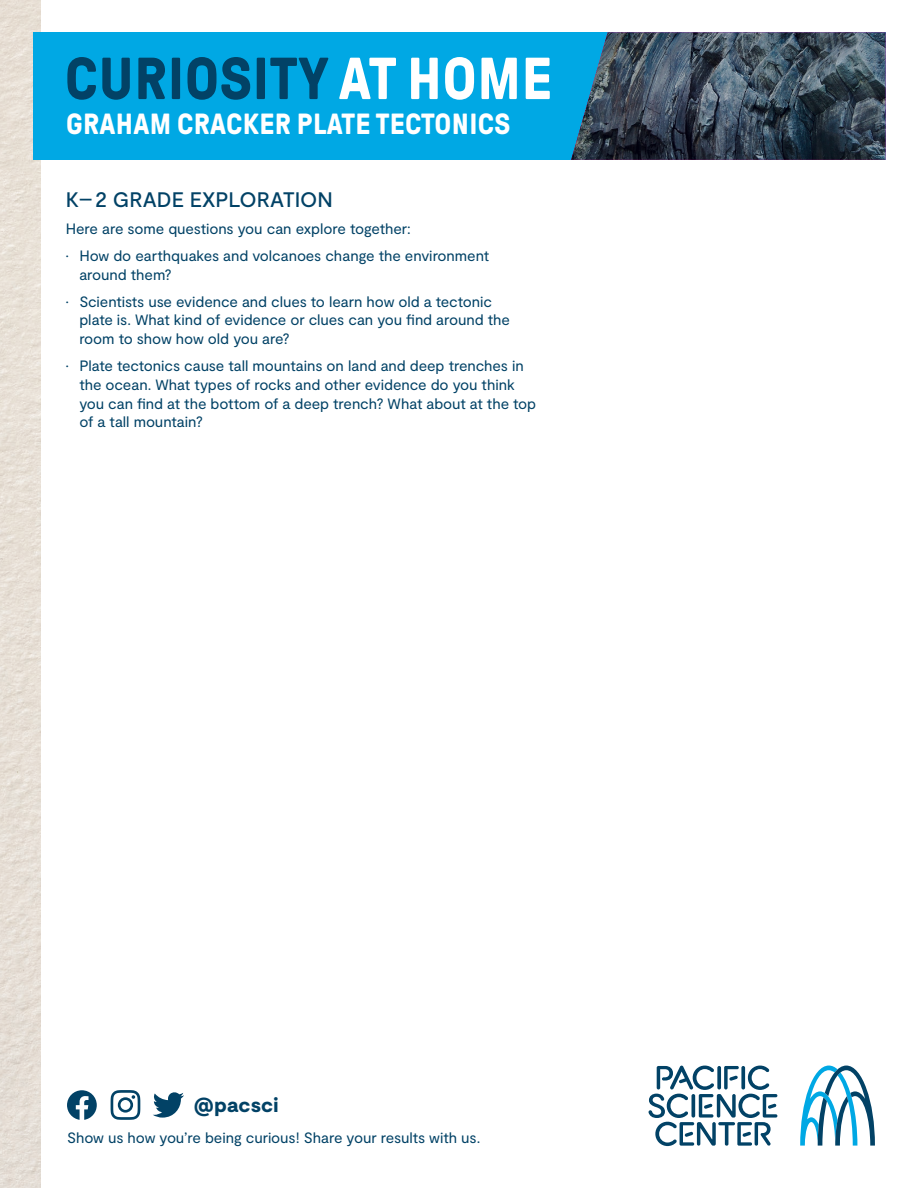
<style>
.page{position:relative;width:918px;height:1188px;background:#fff}
.page>*{position:absolute;margin:0;border:0;box-sizing:border-box;transform-origin:0 0}
.t1{font:700 59.1px "GT Pressura";letter-spacing:.01em;color:#024266}
.t2{font:700 29.1px "GT Pressura";letter-spacing:.01em;color:#fff}
.t3{font:500 21px "Moderat";color:#024266}
.t4{font:900 20.4px "Moderat";letter-spacing:.01em;color:#024266}
.t5{font:15px/18.8px "Moderat";letter-spacing:-.005em;color:#024266}
.s1{color:#fff}
</style>
<div class="page">
<img style="left:0;top:0;width:40px;height:1188px">
<div style="left:33px;top:32px;width:853px;height:128px;background:#00a8e4"></div>
<img style="left:571px;top:32px;width:315px;height:128px">
<svg style="left:800px;top:1066px;width:75px;height:80px"></svg>
<svg style="left:648px;top:1065px;width:129px;height:81px"></svg>
<svg style="left:153px;top:1092px;width:31px;height:26px"></svg>
<svg style="left:111px;top:1090px;width:29px;height:30px"></svg>
<svg style="left:67px;top:1090px;width:30px;height:30px"></svg>
<p class="t1" style="left:65px;top:47px;width:489px">CURIOSITY <span class="s1">AT HOME</span></p>
<p class="t2" style="left:66px;top:108px;width:446px">GRAHAM CRACKER PLATE TECTONICS</p>
<p class="t3" style="left:66px;top:187px;width:269px">K–2 GRADE EXPLORATION</p>
<p class="t5" style="left:66px;top:220px;width:347px">Here are some questions you can explore together:</p>
<p class="t5" style="left:79px;top:247px;width:411px;text-indent:-14px">• How do earthquakes and volcanoes change the environment around them?</p>
<p class="t5" style="left:79px;top:292px;width:432px;text-indent:-14px">• Scientists use evidence and clues to learn how old a tectonic plate is. What kind of evidence or clues can you find around the room to show how old you are?</p>
<p class="t5" style="left:79px;top:357px;width:458px;text-indent:-14px">• Plate tectonics cause tall mountains on land and deep trenches in the ocean. What types of rocks and other evidence do you think you can find at the bottom of a deep trench? What about at the top of a tall mountain?</p>
<p class="t4" style="left:194px;top:1093px;width:86px">@pacsci</p>
<p class="t5" style="left:67px;top:1129px;width:415px">Show us how you’re being curious! Share your results with us.</p>
</div>
